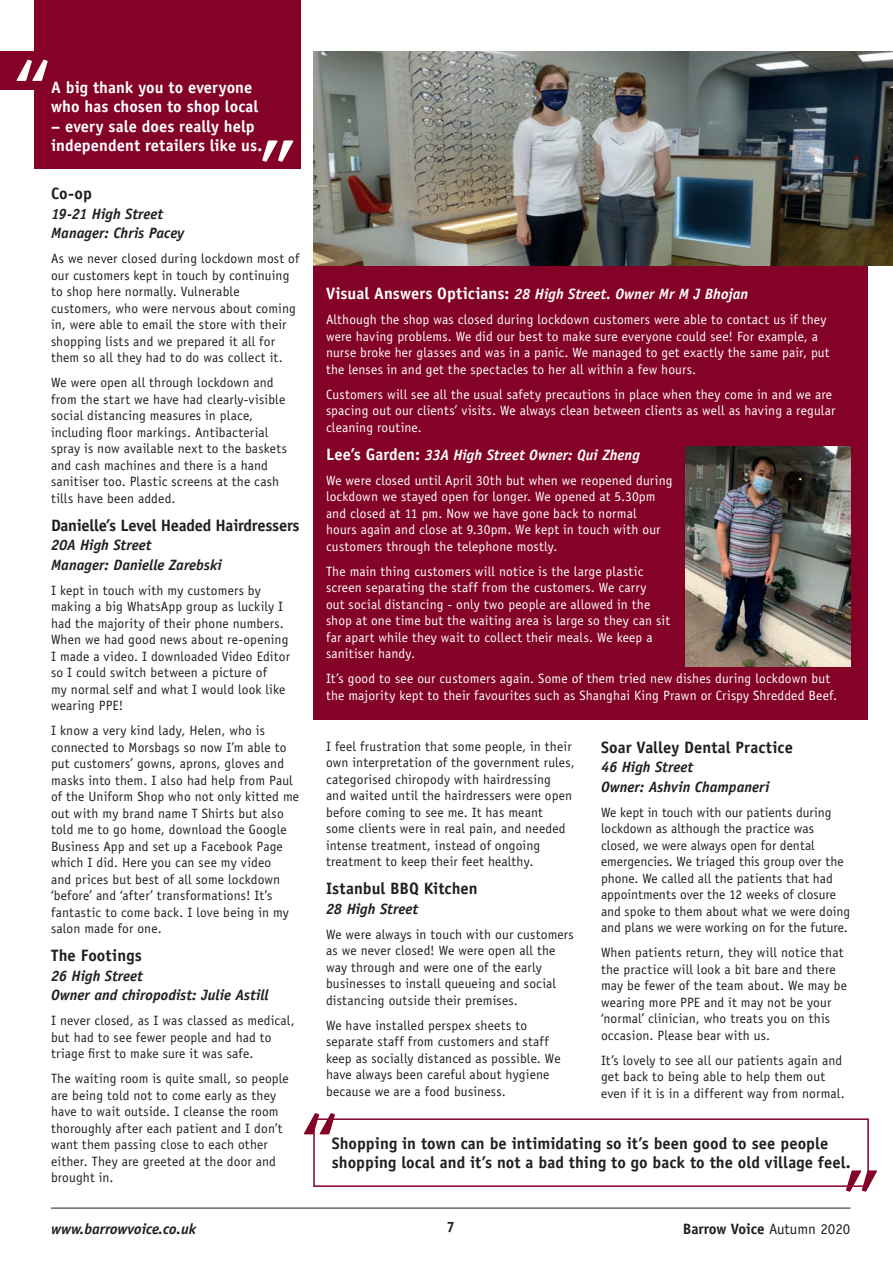
<style>
.page{position:relative;width:893px;height:1263px;background:#fff}
.page>*{position:absolute;margin:0;border:0;box-sizing:border-box;transform-origin:0 0}
.t1{font:700 16.5px/19.5px "Officina Sans Std";color:#231f20}
.t2{font:700 16.5px/19.5px "Officina Sans Std";color:#fff}
.t3{font:italic 700 15px/19.5px "Officina Sans Std";color:#231f20}
.t4{font:italic 700 15px "Officina Sans Std";color:#fff}
.t5{font:700 15px "Officina Sans Std";color:#231f20}
.t6{font:13.5px/16.5px "Officina Sans Std";letter-spacing:.01em;color:#231f20}
.t7{font:13.5px/16.5px "Officina Sans Std";letter-spacing:.01em;color:#fff}
.s1{font-style:normal;font-size:16.5px}
.s2{font-weight:400}
</style>
<div class="page">
<hr style="left:51px;top:1208px;width:799px;height:1px;background:#231f20">
<div style="left:313px;top:266px;width:554px;height:453px;background:#840128"></div>
<div style="left:0;top:51px;width:300px;height:39px;background:#840128"></div>
<img style="left:313px;top:51px;width:580px;height:215px">
<div style="left:34px;top:0;width:266px;height:168px;background:#840128"></div>
<img style="left:685px;top:446px;width:165px;height:220px">
<svg style="left:17px;top:60px;width:31px;height:21px"></svg>
<svg style="left:262px;top:140px;width:31px;height:22px"></svg>
<div style="left:313px;top:1118px;width:556px;height:69px;border:2px solid #840128"></div>
<svg style="left:304px;top:1113px;width:31px;height:21px"></svg>
<svg style="left:846px;top:1170px;width:31px;height:22px"></svg>
<p class="t2" style="left:51px;top:77px;width:209px">A big thank you to everyone who has chosen to shop local</p>
<p class="t2" style="left:51px;top:116px;width:213px">– every sale does really help independent retailers like us.</p>
<p class="t1" style="left:51px;top:183px;width:43px">Co-op</p>
<p class="t3" style="left:51px;top:204px;width:135px">19-21 High Street<br>Manager: Chris Pacey</p>
<p class="t6" style="left:51px;top:250px;width:250px">As we never closed during lockdown most of our customers kept in touch by continuing to shop here normally. Vulnerable customers, who were nervous about coming in, were able to email the store with their shopping lists and we prepared it all for them so all they had to do was collect it.</p>
<p class="t6" style="left:51px;top:374px;width:237px">We were open all through lockdown and from the start we have had clearly-visible social distancing measures in place, including floor markings. Antibacterial spray is now available next to the baskets and cash machines and there is a hand sanitiser too. Plastic screens at the cash tills have been added.</p>
<p class="t1" style="left:51px;top:515px;width:250px">Danielle’s Level Headed Hairdressers</p>
<p class="t3" style="left:51px;top:535px;width:173px">20A High Street<br>Manager: Danielle Zarebski</p>
<p class="t6" style="left:51px;top:582px;width:240px">I kept in touch with my customers by making a big WhatsApp group as luckily I had the majority of their phone numbers.<br>When we had good news about re-opening I made a video. I downloaded Video Editor so I could switch between a picture of<br>my normal self and what I would look like wearing PPE!</p>
<p class="t6" style="left:51px;top:722px;width:250px">I know a very kind lady, Helen, who is connected to Morsbags so now I’m able to put customers’ gowns, aprons, gloves and masks into them. I also had help from Paul of the Uniform Shop who not only kitted me out with my brand name T Shirts but also told me to go home, download the Google Business App and set up a Facebook Page which I did. Here you can see my video<br>and prices but best of all some lockdown ‘before’ and ‘after’ transformations! It’s fantastic to come back. I love being in my salon made for one.</p>
<p class="t1" style="left:51px;top:946px;width:92px">The Footings</p>
<p class="t3" style="left:51px;top:966px;width:219px">26 High Street<br>Owner and chiropodist: Julie Astill</p>
<p class="t6" style="left:51px;top:1012px;width:245px">I never closed, as I was classed as medical, but had to see fewer people and had to triage first to make sure it was safe.</p>
<p class="t6" style="left:51px;top:1070px;width:239px">The waiting room is quite small, so people are being told not to come early as they have to wait outside. I cleanse the room thoroughly after each patient and I don’t want them passing close to each other either. They are greeted at the door and brought in.</p>
<p class="t4" style="left:326px;top:285px;width:424px"><span class="s1">Visual Answers Opticians:</span> 28 High Street. Owner Mr M J Bhojan</p>
<p class="t7" style="left:326px;top:311px;width:505px">Although the shop was closed during lockdown customers were able to contact us if they were having problems. We did our best to make sure everyone could see! For example, a nurse broke her glasses and was in a panic. We managed to get exactly the same pair, put the lenses in and get the spectacles to her all within a few hours.</p>
<p class="t7" style="left:326px;top:386px;width:511px">Customers will see all the usual safety precautions in place when they come in and we are spacing out our clients’ visits. We always clean between clients as well as having a regular cleaning routine.</p>
<p class="t4" style="left:326px;top:445px;width:315px"><span class="s1">Lee’s Garden:</span> 33A High Street Owner: Qui Zheng</p>
<p class="t7" style="left:326px;top:472px;width:348px">We were closed until April 30th but when we reopened during lockdown we stayed open for longer. We opened at 5.30pm and closed at 11 pm. Now we have gone back to normal<br>hours again and close at 9.30pm. We kept in touch with our customers through the telephone mostly.</p>
<p class="t7" style="left:326px;top:563px;width:346px">The main thing customers will notice is the large plastic screen separating the staff from the customers. We carry<br>out social distancing - only two people are allowed in the shop at one time but the waiting area is large so they can sit far apart while they wait to collect their meals. We keep a sanitiser handy.</p>
<p class="t7" style="left:326px;top:670px;width:513px">It’s good to see our customers again. Some of them tried new dishes during lockdown but the majority kept to their favourites such as Shanghai King Prawn or Crispy Shredded Beef.</p>
<p class="t6" style="left:326px;top:738px;width:250px">I feel frustration that some people, in their own interpretation of the government rules, categorised chiropody with hairdressing<br>and waited until the hairdressers were open before coming to see me. It has meant<br>some clients were in real pain, and needed intense treatment, instead of ongoing treatment to keep their feet healthy.</p>
<p class="t1" style="left:326px;top:878px;width:153px">Istanbul BBQ Kitchen</p>
<p class="t3" style="left:326px;top:899px;width:94px">28 High Street</p>
<p class="t6" style="left:326px;top:926px;width:249px">We were always in touch with our customers as we never closed! We were open all the way through and were one of the early businesses to install queueing and social distancing outside their premises.</p>
<p class="t6" style="left:326px;top:1017px;width:236px">We have installed perspex sheets to separate staff from customers and staff keep as socially distanced as possible. We have always been careful about hygiene because we are a food business.</p>
<p class="t1" style="left:601px;top:737px;width:193px">Soar Valley Dental Practice</p>
<p class="t3" style="left:601px;top:757px;width:170px">46 High Street<br>Owner: Ashvin Champaneri</p>
<p class="t6" style="left:601px;top:804px;width:251px">We kept in touch with our patients during lockdown as although the practice was closed, we were always open for dental emergencies. We triaged this group over the phone. We called all the patients that had appointments over the 12 weeks of closure and spoke to them about what we were doing and plans we were working on for the future.</p>
<p class="t6" style="left:601px;top:944px;width:248px">When patients return, they will notice that the practice will look a bit bare and there may be fewer of the team about. We may be wearing more PPE and it may not be your ‘normal’ clinician, who treats you on this occasion. Please bear with us.</p>
<p class="t6" style="left:601px;top:1052px;width:245px">It’s lovely to see all our patients again and get back to being able to help them out even if it is in a different way from normal.</p>
<p class="t1" style="left:332px;top:1133px;width:520px">Shopping in town can be intimidating so it’s been good to see people shopping local and it’s not a bad thing to go back to the old village feel.</p>
<p class="t3" style="left:51px;top:1219px;width:147px">www.barrowvoice.co.uk</p>
<p class="t5" style="left:447px;top:1217px;width:10px">7</p>
<p class="t5" style="left:683px;top:1219px;width:169px">Barrow Voice <span class="s2">Autumn 2020</span></p>
</div>
